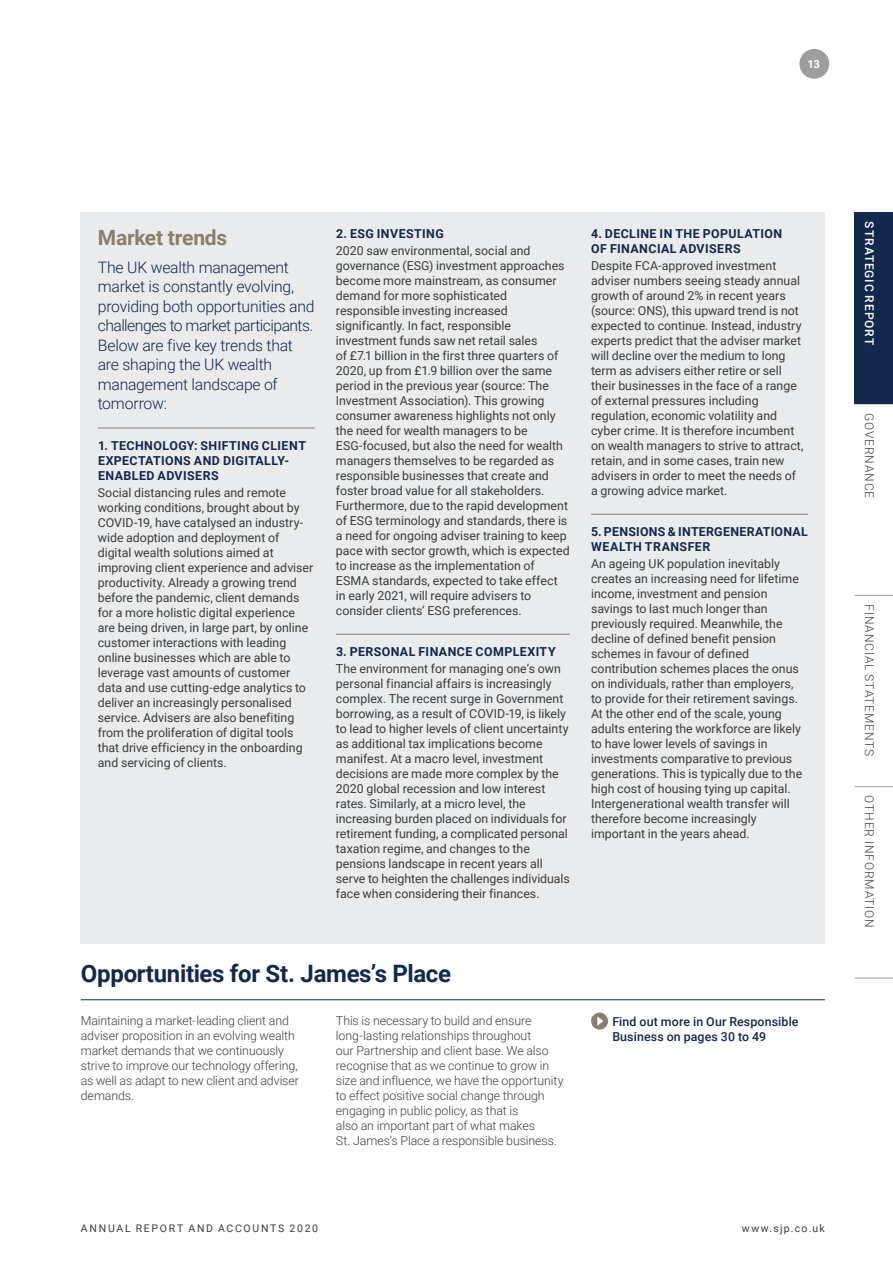
<style>
.page{position:relative;width:893px;height:1263px;background:#fff}
.page>*{position:absolute;margin:0;border:0;box-sizing:border-box;transform-origin:0 0}
.t1{font:700 24px "Roboto";letter-spacing:-.015em;color:#12284c}
.t2{font:700 21px "Roboto";letter-spacing:-.01em;color:#8c7e6d}
.t3{font:300 15.75px/19.5px "Roboto";letter-spacing:-.015em;color:#12284c}
.t4{font:12.3px/15px "Roboto";color:#3c3c3b}
.t5{font:300 12.3px/15px "Roboto";letter-spacing:-.005em;color:#3c3c3b}
.t6{font:700 12.3px/15px "Roboto";letter-spacing:.035em;color:#12284c}
.t7{font:500 12.3px/15px "Roboto";letter-spacing:.01em;color:#12284c}
.t8{font:300 12px "Roboto";letter-spacing:.075em;color:#3c3c3b}
.t9{font:500 12px "Roboto";letter-spacing:.075em;color:#fff}
.t10{font:700 11.25px "Roboto";color:#fff}
.t11{font:10.5px "Roboto";letter-spacing:.16em;color:#3c3c3b}
.t12{font:10.5px "Roboto";letter-spacing:.125em;color:#3c3c3b}
</style>
<div class="page">
<div style="left:81px;top:213px;width:744px;height:731px;background:#eaebec"></div>
<hr style="left:98px;top:428px;width:217px;height:1px;background:#8c7e6d">
<hr style="left:81px;top:999px;width:744px;height:1px;background:#12284c">
<hr style="left:336px;top:634px;width:234px;height:1px;background:#8c7e6d">
<hr style="left:591px;top:514px;width:217px;height:1px;background:#8c7e6d">
<div style="left:591px;top:1012px;width:17px;height:17px;background:#8c7e6d;border-radius:50%"></div>
<svg style="left:597px;top:1016px;width:6px;height:10px"></svg>
<div style="left:799px;top:49px;width:30px;height:30px;background:#9d9d9c;border-radius:50%"></div>
<hr style="left:855px;top:404px;width:38px;height:1px;background:#9d9d9c">
<hr style="left:855px;top:595px;width:38px;height:1px;background:#9d9d9c">
<hr style="left:855px;top:786px;width:38px;height:1px;background:#9d9d9c">
<hr style="left:855px;top:978px;width:38px;height:1px;background:#9d9d9c">
<hr style="left:855px;top:212px;width:38px;height:1px;background:#9d9d9c">
<div style="left:855px;top:213px;width:38px;height:191px;background:#12284c"></div>
<p class="t10" style="left:807px;top:56px;width:14px">13</p>
<h2 class="t2" style="left:98px;top:222px;width:131px">Market trends</h2>
<p class="t3" style="left:98px;top:257px;width:218px">The UK wealth management market is constantly evolving, providing both opportunities and challenges to market participants.<br>Below are five key trends that are shaping the UK wealth management landscape of tomorrow:</p>
<p class="t6" style="left:98px;top:437px;width:209px">1. TECHNOLOGY: SHIFTING CLIENT<br>EXPECTATIONS AND DIGITALLY-<br>ENABLED ADVISERS</p>
<p class="t4" style="left:98px;top:484px;width:217px">Social distancing rules and remote working conditions, brought about by COVID-19, have catalysed an industry&shy;wide adoption and deployment of digital wealth solutions aimed at improving client experience and adviser productivity. Already a growing trend before the pandemic, client demands for a more holistic digital experience are being driven, in large part, by online customer interactions with leading online businesses which are able to leverage vast amounts of customer data and use cutting-edge analytics to deliver an increasingly personalised service. Advisers are also benefiting from the proliferation of digital tools that drive efficiency in the onboarding and servicing of clients.</p>
<p class="t6" style="left:336px;top:226px;width:109px">2. ESG INVESTING</p>
<p class="t4" style="left:336px;top:243px;width:235px">2020 saw environmental, social and governance (ESG) investment approaches become more mainstream, as consumer demand for more sophisticated responsible investing increased significantly. In fact, responsible investment funds saw net retail sales<br>of £7.1 billion in the first three quarters of 2020, up from £1.9 billion over the same period in the previous year (source: The Investment Association). This growing consumer awareness highlights not only the need for wealth managers to be ESG-focused, but also the need for wealth managers themselves to be regarded as responsible businesses that create and foster broad value for all stakeholders.<br>Furthermore, due to the rapid development of ESG terminology and standards, there is a need for ongoing adviser training to keep pace with sector growth, which is expected to increase as the implementation of ESMA standards, expected to take effect in early 2021, will require advisers to consider clients’ ESG preferences.</p>
<p class="t6" style="left:336px;top:643px;width:221px">3. PERSONAL FINANCE COMPLEXITY</p>
<p class="t4" style="left:336px;top:661px;width:235px">The environment for managing one’s own personal financial affairs is increasingly complex. The recent surge in Government borrowing, as a result of COVID-19, is likely to lead to higher levels of client uncertainty as additional tax implications become manifest. At a macro level, investment decisions are made more complex by the 2020 global recession and low interest rates. Similarly, at a micro level, the increasing burden placed on individuals for retirement funding, a complicated personal taxation regime, and changes to the pensions landscape in recent years all serve to heighten the challenges individuals face when considering their finances.</p>
<p class="t6" style="left:591px;top:226px;width:192px">4. DECLINE IN THE POPULATION<br>OF FINANCIAL ADVISERS</p>
<p class="t4" style="left:591px;top:258px;width:214px">Despite FCA-approved investment adviser numbers seeing steady annual growth of around 2% in recent years (source: ONS), this upward trend is not expected to continue. Instead, industry experts predict that the adviser market will decline over the medium to long term as advisers either retire or sell their businesses in the face of a range of external pressures including regulation, economic volatility and cyber crime. It is therefore incumbent on wealth managers to strive to attract, retain, and in some cases, train new advisers in order to meet the needs of a growing advice market.</p>
<p class="t6" style="left:591px;top:523px;width:218px">5. PENSIONS &amp; INTERGENERATIONAL<br>WEALTH TRANSFER</p>
<p class="t4" style="left:591px;top:556px;width:213px">An ageing UK population inevitably creates an increasing need for lifetime income, investment and pension savings to last much longer than previously required. Meanwhile, the decline of defined benefit pension schemes in favour of defined contribution schemes places the onus on individuals, rather than employers, to provide for their retirement savings.<br>At the other end of the scale, young adults entering the workforce are likely to have lower levels of savings in investments comparative to previous generations. This is typically due to the high cost of housing tying up capital.<br>Intergenerational wealth transfer will therefore become increasingly important in the years ahead.</p>
<h1 class="t1" style="left:81px;top:957px;width:372px">Opportunities for St. James’s Place</h1>
<p class="t5" style="left:81px;top:1013px;width:220px">Maintaining a market-leading client and adviser proposition in an evolving wealth market demands that we continuously strive to improve our technology offering, as well as adapt to new client and adviser demands.</p>
<p class="t5" style="left:336px;top:1013px;width:229px">This is necessary to build and ensure long-lasting relationships throughout<br>our Partnership and client base. We also recognise that as we continue to grow in size and influence, we have the opportunity to effect positive social change through engaging in public policy, as that is<br>also an important part of what makes<br>St. James’s Place a responsible business.</p>
<p class="t7" style="left:612px;top:1013px;width:188px">Find out more in Our Responsible<br>Business on pages 30 to 49</p>
<p class="t11" style="left:81px;top:1221px;width:239px">ANNUAL REPORT AND ACCOUNTS 2020</p>
<p class="t12" style="left:742px;top:1221px;width:84px">www.sjp.co.uk</p>
<p class="t9" style="left:878px;top:221px;width:125px;rotate:90deg">STRATEGIC REPORT</p>
<p class="t8" style="left:878px;top:413px;width:87px;rotate:90deg">GOVERNANCE</p>
<p class="t8" style="left:878px;top:604px;width:154px;rotate:90deg">FINANCIAL STATEMENTS</p>
<p class="t8" style="left:878px;top:795px;width:134px;rotate:90deg">OTHER INFORMATION</p>
</div>
